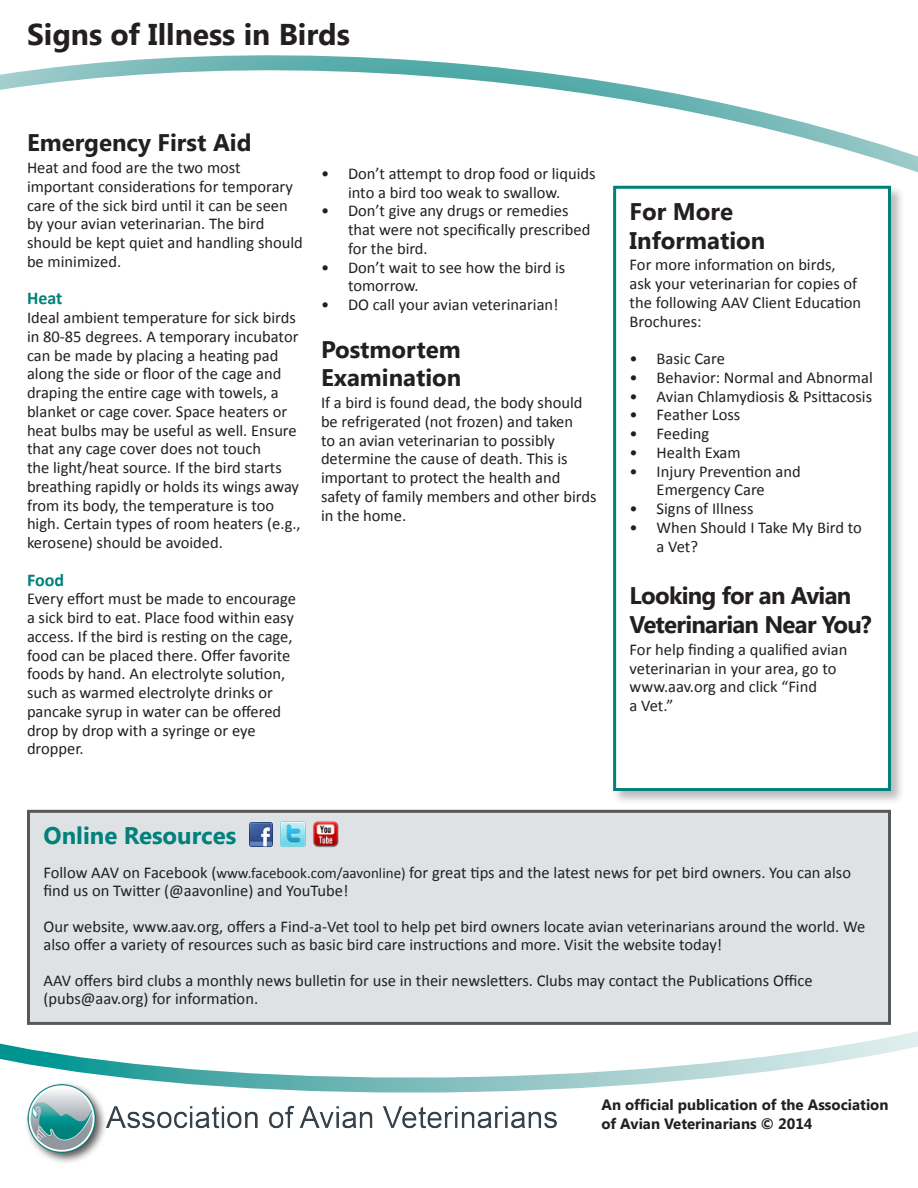
<style>
.page{position:relative;width:918px;height:1188px;background:#fff}
.page>*{position:absolute;margin:0;border:0;box-sizing:border-box;transform-origin:0 0}
.t1{font:700 30px "Segoe UI";color:#231f20}
.subhead{font:700 24px/28.8px "Segoe UI";color:#231f20}
.subhead-2{font:700 24px/28.8px "Segoe UI";letter-spacing:-.03em;color:#231f20}
.subhead_teal{font:700 24px "Segoe UI";color:#00817a}
.subhead_2{font:700 18px "Calibri";color:#00817a}
.body_text{font:16.5px/18.8px "Calibri";color:#231f20}
.body_text-2{font:700 15px/18.8px "Segoe UI";color:#231f20}
.s1{font-size:15px}
</style>
<div class="page">
<img style="left:27px;top:1092px;width:530px;height:71px">
<svg style="left:0;top:1031px;width:918px;height:61px"></svg>
<svg style="left:0;top:55px;width:918px;height:118px"></svg>
<div style="left:612px;top:185px;width:293px;height:621px;background:#231f20;opacity:.3"></div>
<div style="left:615px;top:187px;width:275px;height:603px;background:#fff"></div>
<div style="left:613px;top:186px;width:278px;height:605px;border:3px solid #00817a"></div>
<div style="left:28px;top:811px;width:862px;height:212px;background:#dfe2e5"></div>
<div style="left:27px;top:810px;width:864px;height:215px;border:3px solid #57585a"></div>
<img style="left:249px;top:822px;width:24px;height:24px">
<img style="left:281px;top:822px;width:25px;height:25px">
<img style="left:313px;top:821px;width:26px;height:27px">
<p class="t1" style="left:27px;top:13px;width:325px">Signs of Illness in Birds</p>
<p class="subhead" style="left:27px;top:127px;width:226px">Emergency First Aid</p>
<p class="body_text" style="left:27px;top:158px;width:277px">Heat and food are the two most important considerations for temporary care of the sick bird until it can be seen by your avian veterinarian. The bird should be kept quiet and handling should be minimized.</p>
<p class="subhead_2" style="left:27px;top:287px;width:37px">Heat</p>
<p class="body_text" style="left:27px;top:308px;width:275px">Ideal ambient temperature for sick birds in 80-85 degrees. A temporary incubator can be made by placing a heating pad along the side or floor of the cage and draping the entire cage with towels, a blanket or cage cover. Space heaters or heat bulbs may be useful as well. Ensure that any cage cover does not touch<br>the light/heat source. If the bird starts breathing rapidly or holds its wings away from its body, the temperature is too high. Certain types of room heaters (e.g., kerosene) should be avoided.</p>
<p class="subhead_2" style="left:27px;top:568px;width:39px">Food</p>
<p class="body_text" style="left:27px;top:590px;width:270px">Every effort must be made to encourage a sick bird to eat. Place food within easy access. If the bird is resting on the cage, food can be placed there. Offer favorite foods by hand. An electrolyte solution, such as warmed electrolyte drinks or pancake syrup in water can be offered drop by drop with a syringe or eye dropper.</p>
<p class="body_text" style="left:321px;top:164px;width:276px;text-align:center">• Don’t attempt to drop food or liquids into a bird too weak to swallow.</p>
<p class="body_text" style="left:348px;top:201px;width:244px;text-indent:-27px">• Don’t give any drugs or remedies that were not specifically prescribed for the bird.</p>
<p class="body_text" style="left:348px;top:258px;width:219px;text-indent:-27px">• Don’t wait to see how the bird is tomorrow.</p>
<p class="body_text" style="left:321px;top:295px;width:239px">• DO call your avian veterinarian!</p>
<p class="subhead" style="left:321px;top:333px;width:142px">Postmortem<br>Examination</p>
<p class="body_text" style="left:321px;top:393px;width:277px">If a bird is found dead, the body should be refrigerated (not frozen) and taken<br>to an avian veterinarian to possibly determine the cause of death. This is important to protect the health and safety of family members and other birds in the home.</p>
<p class="subhead" style="left:630px;top:196px;width:105px">For More</p>
<p class="subhead" style="left:630px;top:224px;width:137px">Information</p>
<p class="body_text" style="left:630px;top:255px;width:233px">For more information on birds, ask your veterinarian for copies of the following AAV Client Education<br>Brochures:</p>
<p class="body_text" style="left:630px;top:349px;width:97px">• Basic Care</p>
<p class="body_text" style="left:630px;top:368px;width:245px">• Behavior: Normal and Abnormal</p>
<p class="body_text" style="left:630px;top:387px;width:244px">• Avian Chlamydiosis &amp; Psittacosis</p>
<p class="body_text" style="left:630px;top:405px;width:112px">• Feather Loss</p>
<p class="body_text" style="left:630px;top:424px;width:81px">• Feeding</p>
<p class="body_text" style="left:630px;top:443px;width:113px">• Health Exam</p>
<p class="body_text" style="left:630px;top:462px;width:173px;text-align:center">• Injury Prevention and<br>Emergency Care</p>
<p class="body_text" style="left:630px;top:499px;width:125px">• Signs of Illness</p>
<p class="body_text" style="left:657px;top:518px;width:207px;text-indent:-27px">• When Should I Take My Bird to a Vet?</p>
<p class="subhead-2" style="left:630px;top:580px;width:244px">Looking for an Avian<br>Veterinarian Near You?</p>
<p class="body_text" style="left:630px;top:640px;width:219px">For help finding a qualified avian veterinarian in your area, go to www.aav.org and click “Find<br>a Vet.”</p>
<p class="subhead_teal" style="left:44px;top:818px;width:194px">Online Resources</p>
<p class="body_text" style="left:44px;top:863px;width:809px">Follow AAV on Facebook (<span class="s1">www.facebook.com/aavonline)</span> for great tips and the latest news for pet bird owners. You can also find us on Twitter (@aavonline) and YouTube!</p>
<p class="body_text" style="left:44px;top:917px;width:823px">Our website, www.aav.org, offers a Find-a-Vet tool to help pet bird owners locate avian veterinarians around the world. We also offer a variety of resources such as basic bird care instructions and more. Visit the website today!</p>
<p class="body_text" style="left:44px;top:971px;width:771px">AAV offers bird clubs a monthly news bulletin for use in their newsletters. Clubs may contact the Publications Office (pubs@aav.org) for information.</p>
<p class="body_text-2" style="left:602px;top:1095px;width:289px">An official publication of the Association of Avian Veterinarians © 2014</p>
</div>
